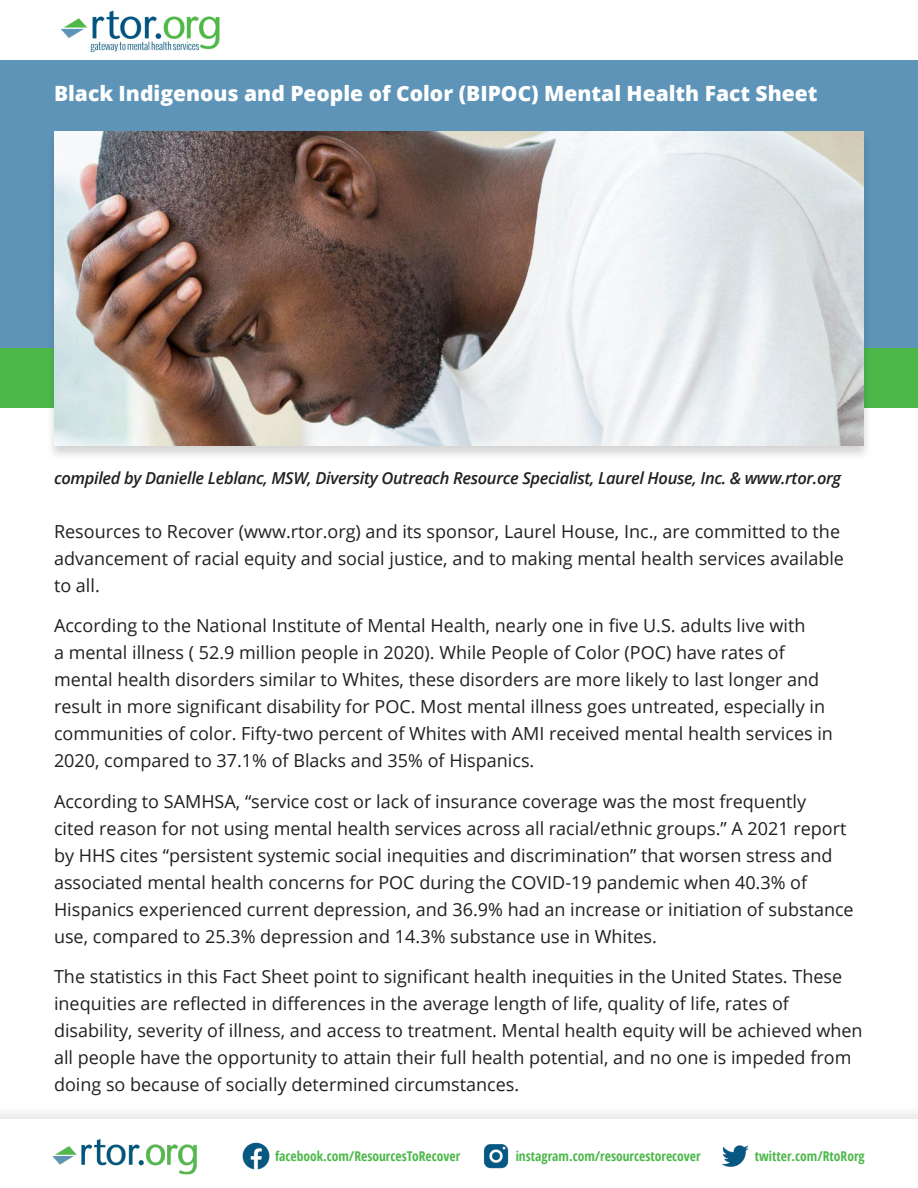
<style>
.page{position:relative;width:918px;height:1188px;background:#fff}
.page>*{position:absolute;margin:0;border:0;box-sizing:border-box;transform-origin:0 0}
.t1{font:800 21px "Open Sans";color:#fff}
.t2{font:18px/27px "Open Sans";color:#231f20}
.t3{font:italic 600 16.5px "Open Sans";letter-spacing:-.02em;color:#231f20}
.t4{font:700 13.5px "Open Sans Condensed";color:#4cb84a}
</style>
<div class="page">
<img style="left:61px;top:10px;width:159px;height:43px">
<div style="left:0;top:346px;width:918px;height:61px;background:#4cb84a"></div>
<div style="left:0;top:60px;width:918px;height:288px;background:#5e94b8"></div>
<div style="left:46px;top:130px;width:826px;height:331px;background:#231f20;opacity:.19"></div>
<img style="left:54px;top:131px;width:810px;height:315px">
<div style="left:0;top:1105px;width:918px;height:83px;background:#f5f5f5"></div>
<div style="left:0;top:1120px;width:918px;height:68px;background:#fff"></div>
<img style="left:53px;top:1139px;width:144px;height:36px">
<img style="left:242px;top:1142px;width:28px;height:28px">
<img style="left:483px;top:1144px;width:26px;height:25px">
<img style="left:722px;top:1145px;width:27px;height:22px">
<p class="t1" style="left:54px;top:78px;width:765px">Black Indigenous and People of Color (BIPOC) Mental Health Fact Sheet</p>
<p class="t3" style="left:54px;top:467px;width:789px">compiled by Danielle Leblanc, MSW, Diversity Outreach Resource Specialist, Laurel House, Inc. &amp; www.rtor.org</p>
<p class="t2" style="left:54px;top:517px;width:792px">Resources to Recover (www.rtor.org) and its sponsor, Laurel House, Inc., are committed to the advancement of racial equity and social justice, and to making mental health services available to all.</p>
<p class="t2" style="left:54px;top:612px;width:781px">According to the National Institute of Mental Health, nearly one in five U.S. adults live with<br>a mental illness ( 52.9 million people in 2020). While People of Color (POC) have rates of mental health disorders similar to Whites, these disorders are more likely to last longer and result in more significant disability for POC. Most mental illness goes untreated, especially in communities of color. Fifty-two percent of Whites with AMI received mental health services in 2020, compared to 37.1% of Blacks and 35% of Hispanics.</p>
<p class="t2" style="left:54px;top:787px;width:801px">According to SAMHSA, “service cost or lack of insurance coverage was the most frequently<br>cited reason for not using mental health services across all racial/ethnic groups.” A 2021 report by HHS cites “persistent systemic social inequities and discrimination” that worsen stress and associated mental health concerns for POC during the COVID-19 pandemic when 40.3% of Hispanics experienced current depression, and 36.9% had an increase or initiation of substance use, compared to 25.3% depression and 14.3% substance use in Whites.</p>
<p class="t2" style="left:54px;top:963px;width:810px">The statistics in this Fact Sheet point to significant health inequities in the United States. These inequities are reflected in differences in the average length of life, quality of life, rates of disability, severity of illness, and access to treatment. Mental health equity will be achieved when all people have the opportunity to attain their full health potential, and no one is impeded from doing so because of socially determined circumstances.</p>
<p class="t4" style="left:275px;top:1147px;width:187px">facebook.com/ResourcesToRecover</p>
<p class="t4" style="left:516px;top:1147px;width:187px">instagram.com/resourcestorecover</p>
<p class="t4" style="left:755px;top:1147px;width:112px">twitter.com/RtoRorg</p>
</div>
